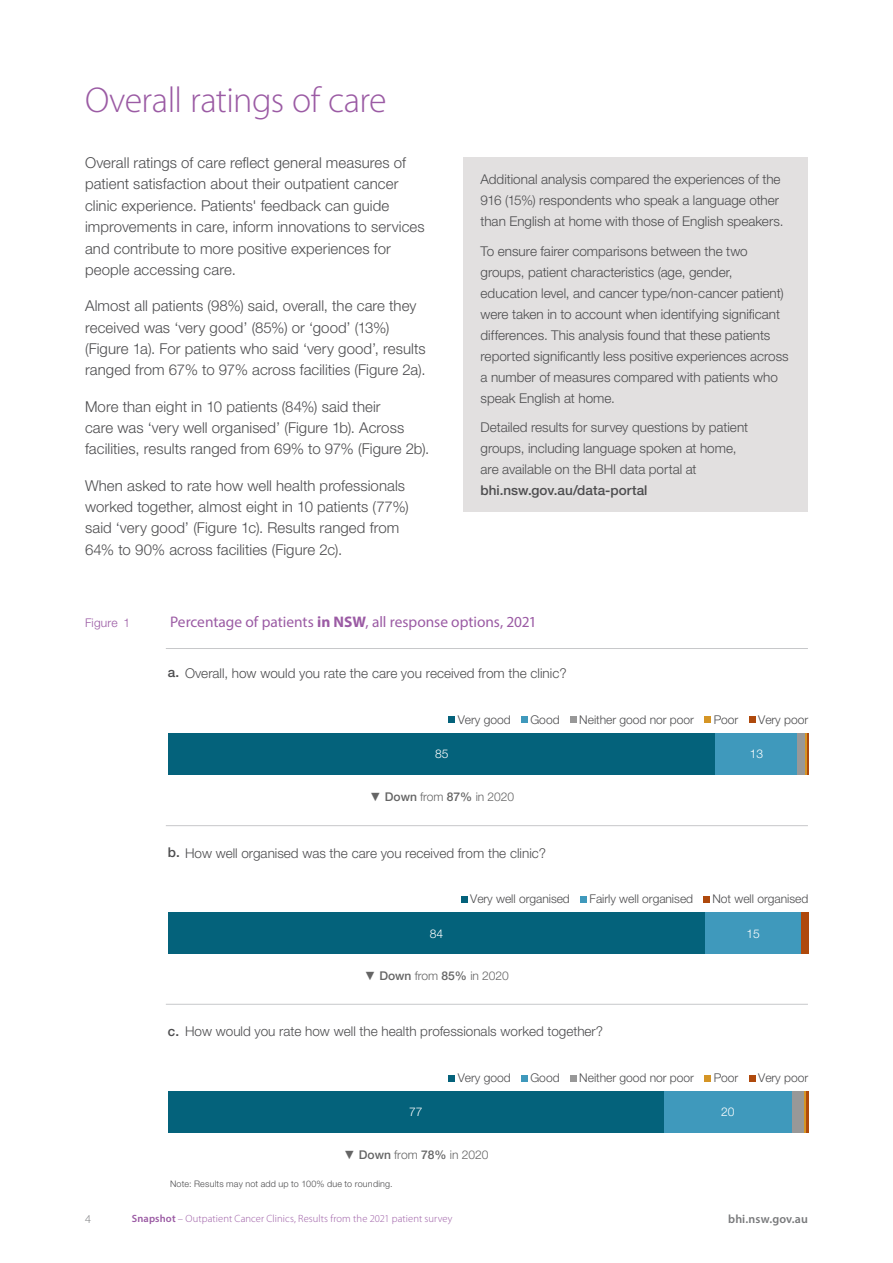
<style>
.page{position:relative;width:893px;height:1263px;background:#fff}
.page>*{position:absolute;margin:0;border:0;box-sizing:border-box;transform-origin:0 0}
.t1{font:300 36px "Myriad Pro";letter-spacing:-.015em;color:#9b5ba4}
.t2{font:15.3px "Myriad Pro";color:#9b5ba4}
.t3{font:300 15px/21.3px "Helvetica Neue LT Std";letter-spacing:.005em;color:#4d4d4f}
.t4{font:300 13.5px/21px "Helvetica Neue LT Std";color:#4d4d4f}
.t5{font:500 13.5px "Helvetica Neue LT Std";color:#4d4d4f}
.t6{font:300 12px "Helvetica Neue LT Std";letter-spacing:-.005em;color:#4d4d4f}
.t7{font:300 12px "Helvetica Neue LT Std";letter-spacing:-.005em;color:#656565}
.t8{font:600 12px "Myriad Pro";letter-spacing:.005em;color:#78797b}
.t9{font:300 12px "Helvetica Neue LT Std";letter-spacing:-.005em;color:#fff}
.t10{font:300 12px "Helvetica Neue LT Std";letter-spacing:.015em;color:#9b5ba4}
.t11{font:300 12px "Myriad Pro";color:#78797b}
.t12{font:300 10.5px "Myriad Pro";letter-spacing:.01em;color:#9b5ba4}
.t13{font:300 9px "Helvetica Neue LT Std";letter-spacing:.02em;color:#4d4d4f}
.s1{font-weight:700}
.s2{font-weight:500}
.s3{font-family:"Arial";font-weight:400}
.s4{font-weight:600}
</style>
<div class="page">
<hr style="left:166px;top:825px;width:642px;height:1px;background:#c7c8ca">
<hr style="left:166px;top:1004px;width:642px;height:1px;background:#c7c8ca">
<hr style="left:166px;top:648px;width:642px;height:1px;background:#c7c8ca">
<div style="left:168px;top:733px;width:548px;height:41px;background:#04627b"></div>
<div style="left:716px;top:733px;width:81px;height:41px;background:#3f99bc"></div>
<div style="left:797px;top:733px;width:8px;height:41px;background:#989898"></div>
<hr style="left:805px;top:733px;width:2px;height:41px;background:#d59525">
<hr style="left:807px;top:733px;width:2px;height:41px;background:#af490c">
<svg style="left:449px;top:717px;width:6px;height:6px"></svg>
<div style="left:521px;top:717px;width:7px;height:6px;background:#3f99bc"></div>
<div style="left:570px;top:717px;width:7px;height:6px;background:#989898"></div>
<svg style="left:705px;top:717px;width:6px;height:6px"></svg>
<div style="left:749px;top:717px;width:7px;height:6px;background:#af490c"></div>
<div style="left:168px;top:913px;width:537px;height:41px;background:#04627b"></div>
<div style="left:705px;top:913px;width:97px;height:41px;background:#3f99bc"></div>
<div style="left:802px;top:913px;width:7px;height:41px;background:#af490c"></div>
<div style="left:461px;top:896px;width:6px;height:7px;background:#04627b"></div>
<div style="left:580px;top:896px;width:7px;height:7px;background:#3f99bc"></div>
<div style="left:704px;top:896px;width:6px;height:7px;background:#af490c"></div>
<div style="left:168px;top:1091px;width:496px;height:41px;background:#04627b"></div>
<div style="left:664px;top:1091px;width:128px;height:41px;background:#3f99bc"></div>
<div style="left:792px;top:1091px;width:12px;height:41px;background:#989898"></div>
<hr style="left:804px;top:1091px;width:3px;height:41px;background:#d59525">
<hr style="left:807px;top:1091px;width:2px;height:41px;background:#af490c">
<svg style="left:449px;top:1075px;width:6px;height:6px"></svg>
<div style="left:521px;top:1075px;width:7px;height:6px;background:#3f99bc"></div>
<div style="left:570px;top:1075px;width:7px;height:6px;background:#989898"></div>
<svg style="left:705px;top:1075px;width:6px;height:6px"></svg>
<div style="left:749px;top:1075px;width:7px;height:6px;background:#af490c"></div>
<div style="left:463px;top:157px;width:345px;height:355px;background:#e2e0e0"></div>
<h1 class="t1" style="left:85px;top:80px;width:303px">Overall ratings of care</h1>
<p class="t3" style="left:85px;top:152px;width:341px">Overall ratings of care reflect general measures of patient satisfaction about their outpatient cancer clinic experience. Patients' feedback can guide improvements in care, inform innovations to services and contribute to more positive experiences for people accessing care.</p>
<p class="t3" style="left:85px;top:295px;width:342px">Almost all patients (98%) said, overall, the care they received was ‘very good’ (85%) or ‘good’ (13%) (Figure 1a). For patients who said ‘very good’, results ranged from 67% to 97% across facilities (Figure 2a).</p>
<p class="t3" style="left:85px;top:395px;width:346px">More than eight in 10 patients (84%) said their<br>care was ‘very well organised’ (Figure 1b). Across facilities, results ranged from 69% to 97% (Figure 2b).</p>
<p class="t3" style="left:85px;top:474px;width:325px">When asked to rate how well health professionals worked together, almost eight in 10 patients (77%) said ‘very good’ (Figure 1c). Results ranged from 64% to 90% across facilities (Figure 2c).</p>
<p class="t4" style="left:480px;top:168px;width:304px">Additional analysis compared the experiences of the<br>916 (15%) respondents who speak a language other than English at home with those of English speakers.</p>
<p class="t4" style="left:480px;top:240px;width:310px">To ensure fairer comparisons between the two groups, patient characteristics (age, gender, education level, and cancer type/non-cancer patient) were taken in to account when identifying significant differences. This analysis found that these patients reported significantly less positive experiences across a number of measures compared with patients who speak English at home.</p>
<p class="t4" style="left:480px;top:416px;width:269px">Detailed results for survey questions by patient groups, including language spoken at home, are available on the BHI data portal at</p>
<p class="t5" style="left:480px;top:482px;width:169px">bhi.nsw.gov.au/data-portal</p>
<p class="t10" style="left:85px;top:615px;width:47px">Figure 1</p>
<p class="t2" style="left:170px;top:612px;width:368px">Percentage of patients <span class="s1">in NSW</span>, all response options, 2021</p>
<p class="t4" style="left:168px;top:662px;width:400px"><span class="s2">a.</span> Overall, how would you rate the care you received from the clinic?</p>
<p class="t6" style="left:458px;top:712px;width:54px">Very good</p>
<p class="t6" style="left:530px;top:712px;width:31px">Good</p>
<p class="t6" style="left:579px;top:712px;width:116px">Neither good nor poor</p>
<p class="t6" style="left:714px;top:712px;width:26px">Poor</p>
<p class="t6" style="left:758px;top:712px;width:52px">Very poor</p>
<p class="t9" style="left:435px;top:747px;width:15px">85</p>
<p class="t9" style="left:750px;top:747px;width:15px">13</p>
<p class="t7" style="left:370px;top:789px;width:146px"><span class="s3">▼</span> <span class="s2">Down</span> from <span class="s2">87%</span> in 2020</p>
<p class="t4" style="left:168px;top:842px;width:380px"><span class="s2">b.</span> How well organised was the care you received from the clinic?</p>
<p class="t6" style="left:470px;top:892px;width:101px">Very well organised</p>
<p class="t6" style="left:589px;top:892px;width:105px">Fairly well organised</p>
<p class="t6" style="left:712px;top:892px;width:97px">Not well organised</p>
<p class="t9" style="left:430px;top:926px;width:15px">84</p>
<p class="t9" style="left:746px;top:926px;width:15px">15</p>
<p class="t7" style="left:364px;top:968px;width:146px"><span class="s3">▼</span> <span class="s2">Down</span> from <span class="s2">85%</span> in 2020</p>
<p class="t4" style="left:168px;top:1021px;width:437px"><span class="s2">c.</span> How would you rate how well the health professionals worked together?</p>
<p class="t6" style="left:458px;top:1070px;width:54px">Very good</p>
<p class="t6" style="left:530px;top:1070px;width:31px">Good</p>
<p class="t6" style="left:579px;top:1070px;width:116px">Neither good nor poor</p>
<p class="t6" style="left:714px;top:1070px;width:26px">Poor</p>
<p class="t6" style="left:758px;top:1070px;width:52px">Very poor</p>
<p class="t9" style="left:409px;top:1105px;width:15px">77</p>
<p class="t9" style="left:721px;top:1105px;width:15px">20</p>
<p class="t7" style="left:344px;top:1147px;width:146px"><span class="s3">▼</span> <span class="s2">Down</span> from <span class="s2">78%</span> in 2020</p>
<p class="t13" style="left:170px;top:1178px;width:224px">Note: Results may not add up to 100% due to rounding.</p>
<p class="t11" style="left:85px;top:1212px;width:7px">4</p>
<p class="t12" style="left:132px;top:1212px;width:322px"><span class="s4">Snapshot</span> – Outpatient Cancer Clinics, Results from the 2021 patient survey</p>
<p class="t8" style="left:728px;top:1211px;width:81px">bhi.nsw.gov.au</p>
</div>
